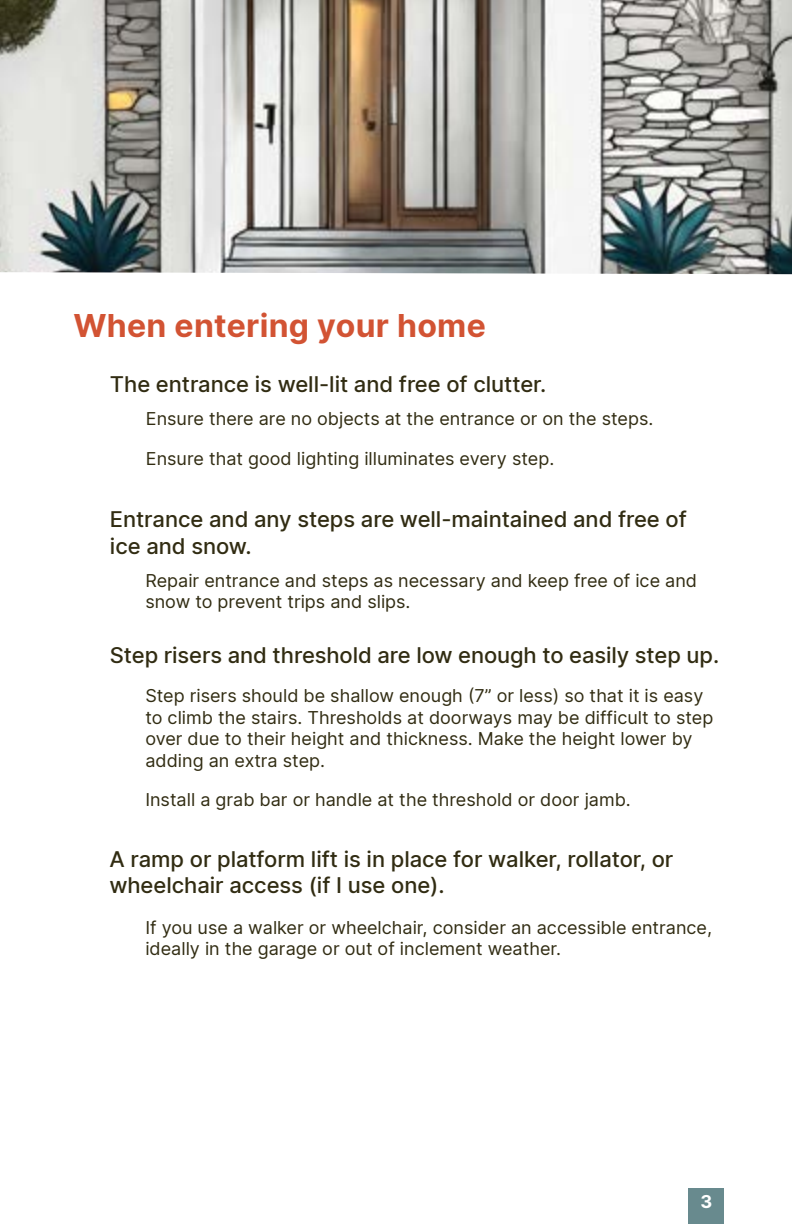
<style>
.page{position:relative;width:792px;height:1224px;background:#fff}
.page>*{position:absolute;margin:0;border:0;box-sizing:border-box;transform-origin:0 0}
.t1{font:700 32px "Inter";letter-spacing:.01em;color:#d25333}
.t2{font:500 22px/26.4px "Inter";letter-spacing:-.005em;color:#312c12}
.t3{font:18px/21.6px "Inter";color:#312c12}
.t4{font:700 18px "Inter";color:#fff}
</style>
<div class="page">
<img style="left:0;top:0;width:792px;height:274px">
<div style="left:688px;top:1188px;width:36px;height:36px;background:#688a8e"></div>
<h1 class="t1" style="left:73px;top:301px;width:414px">When entering your home</h1>
<p class="t2" style="left:110px;top:370px;width:438px">The entrance is well-lit and free of clutter.</p>
<p class="t3" style="left:146px;top:399px;width:509px;line-height:39.6px">Ensure there are no objects at the entrance or on the steps.<br>Ensure that good lighting illuminates every step.</p>
<p class="t2" style="left:110px;top:505px;width:578px">Entrance and any steps are well-maintained and free of ice and snow.</p>
<p class="t3" style="left:145px;top:569px;width:553px">Repair entrance and steps as necessary and keep free of ice and snow to prevent trips and slips.</p>
<p class="t2" style="left:110px;top:641px;width:611px">Step risers and threshold are low enough to easily step up.</p>
<p class="t3" style="left:145px;top:684px;width:569px">Step risers should be shallow enough (7” or less) so that it is easy to climb the stairs. Thresholds at doorways may be difficult to step over due to their height and thickness. Make the height lower by adding an extra step.</p>
<p class="t3" style="left:145px;top:789px;width:487px">Install a grab bar or handle at the threshold or door jamb.</p>
<p class="t2" style="left:109px;top:845px;width:566px">A ramp or platform lift is in place for walker, rollator, or wheelchair access (if I use one).</p>
<p class="t3" style="left:145px;top:916px;width:568px">If you use a walker or wheelchair, consider an accessible entrance, ideally in the garage or out of inclement weather.</p>
<p class="t4" style="left:700px;top:1188px;width:13px">3</p>
</div>
